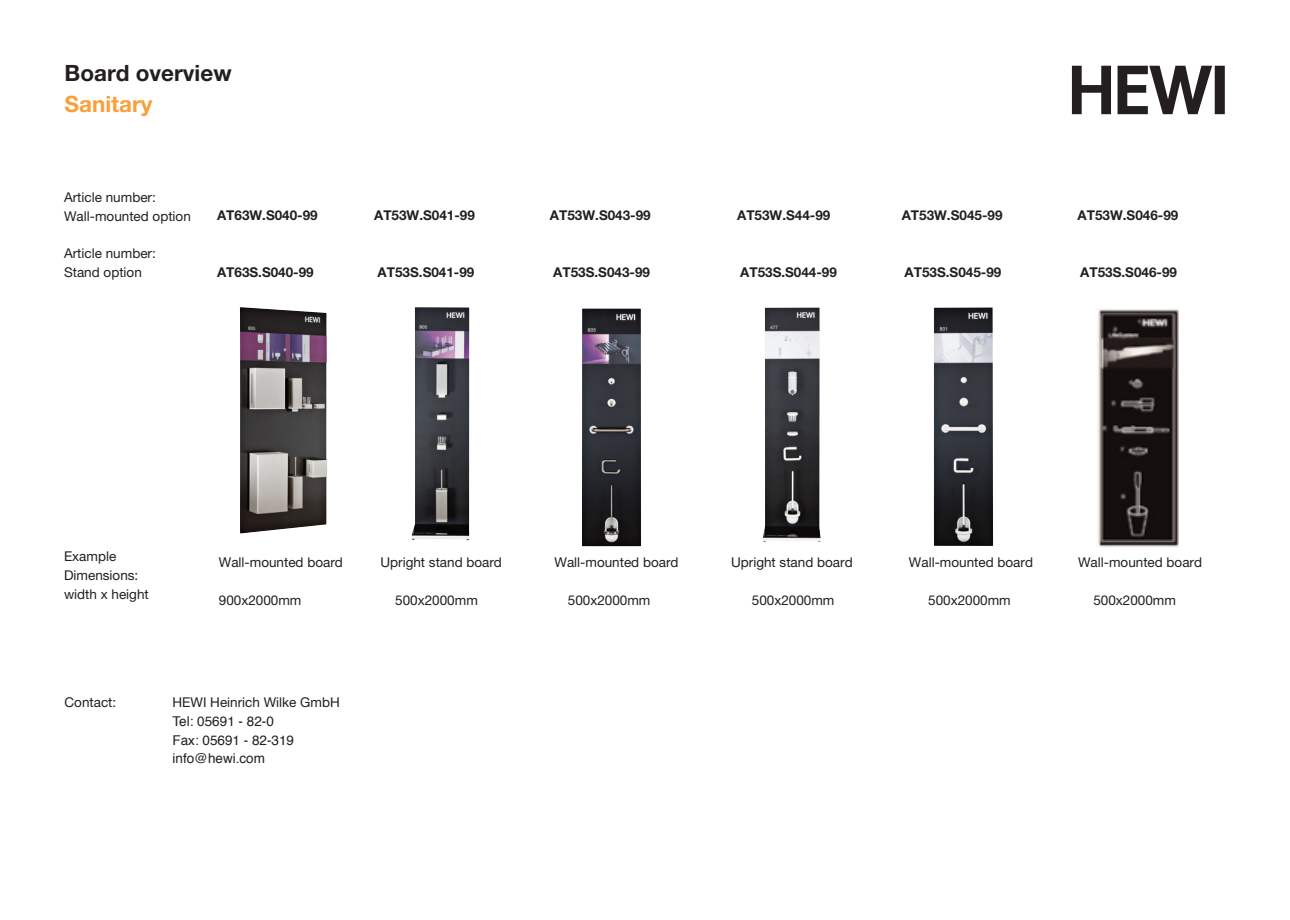
<style>
.page{position:relative;width:1290px;height:920px;background:#fff}
.page>*{position:absolute;margin:0;border:0;box-sizing:border-box;transform-origin:0 0}
.t1{font:700 22.5px "Helvetica Neue LT Pro";color:#231f20}
.t2{font:700 22.5px "Helvetica Neue LT Pro";color:#f9a03c}
.t3{font:13.5px/18.9px "Helvetica Neue LT Pro";color:#231f20}
.t4{font:700 13.5px "Helvetica Neue LT Pro";color:#231f20}
.t5{font:13.5px/18.9px "Helvetica";color:#231f20}
</style>
<div class="page">
<svg style="left:1072px;top:66px;width:153px;height:48px"></svg>
<img style="left:240px;top:307px;width:87px;height:226px">
<img style="left:412px;top:307px;width:57px;height:233px">
<img style="left:582px;top:308px;width:59px;height:238px">
<img style="left:763px;top:307px;width:58px;height:235px">
<img style="left:934px;top:307px;width:59px;height:239px">
<img style="left:1096px;top:309px;width:83px;height:238px">
<h1 class="t1" style="left:65px;top:65px;width:169px">Board overview</h1>
<h1 class="t2" style="left:65px;top:96px;width:89px">Sanitary</h1>
<p class="t3" style="left:64px;top:189px;width:128px">Article number:<br>Wall-mounted option</p>
<p class="t3" style="left:64px;top:246px;width:93px">Article number:<br>Stand option</p>
<p class="t4" style="left:217px;top:211px;width:102px">AT63W.S040-99</p>
<p class="t4" style="left:374px;top:211px;width:102px">AT53W.S041-99</p>
<p class="t4" style="left:550px;top:211px;width:102px">AT53W.S043-99</p>
<p class="t4" style="left:737px;top:211px;width:95px">AT53W.S44-99</p>
<p class="t4" style="left:902px;top:211px;width:102px">AT53W.S045-99</p>
<p class="t4" style="left:1077px;top:211px;width:102px">AT53W.S046-99</p>
<p class="t4" style="left:217px;top:267px;width:98px">AT63S.S040-99</p>
<p class="t4" style="left:378px;top:267px;width:98px">AT53S.S041-99</p>
<p class="t4" style="left:553px;top:267px;width:98px">AT53S.S043-99</p>
<p class="t4" style="left:740px;top:267px;width:98px">AT53S.S044-99</p>
<p class="t4" style="left:904px;top:267px;width:98px">AT53S.S045-99</p>
<p class="t4" style="left:1080px;top:267px;width:98px">AT53S.S046-99</p>
<p class="t3" style="left:64px;top:548px;width:86px">Example<br>Dimensions: width x height</p>
<p class="t3" style="left:219px;top:554px;width:126px">Wall-mounted board</p>
<p class="t3" style="left:380px;top:554px;width:123px">Upright stand board</p>
<p class="t3" style="left:554px;top:554px;width:126px">Wall-mounted board</p>
<p class="t3" style="left:731px;top:554px;width:123px">Upright stand board</p>
<p class="t3" style="left:909px;top:554px;width:126px">Wall-mounted board</p>
<p class="t3" style="left:1078px;top:554px;width:126px">Wall-mounted board</p>
<p class="t3" style="left:219px;top:592px;width:84px">900x2000mm</p>
<p class="t3" style="left:395px;top:592px;width:84px">500x2000mm</p>
<p class="t3" style="left:568px;top:592px;width:84px">500x2000mm</p>
<p class="t3" style="left:752px;top:592px;width:84px">500x2000mm</p>
<p class="t3" style="left:928px;top:592px;width:84px">500x2000mm</p>
<p class="t3" style="left:1093px;top:592px;width:84px">500x2000mm</p>
<p class="t3" style="left:65px;top:694px;width:53px">Contact:</p>
<p class="t3" style="left:173px;top:694px;width:169px">HEWI Heinrich Wilke GmbH</p>
<p class="t5" style="left:173px;top:712px;width:123px">Tel: 05691 - 82-0<br>Fax: 05691 - 82-319 info@hewi.com</p>
</div>
